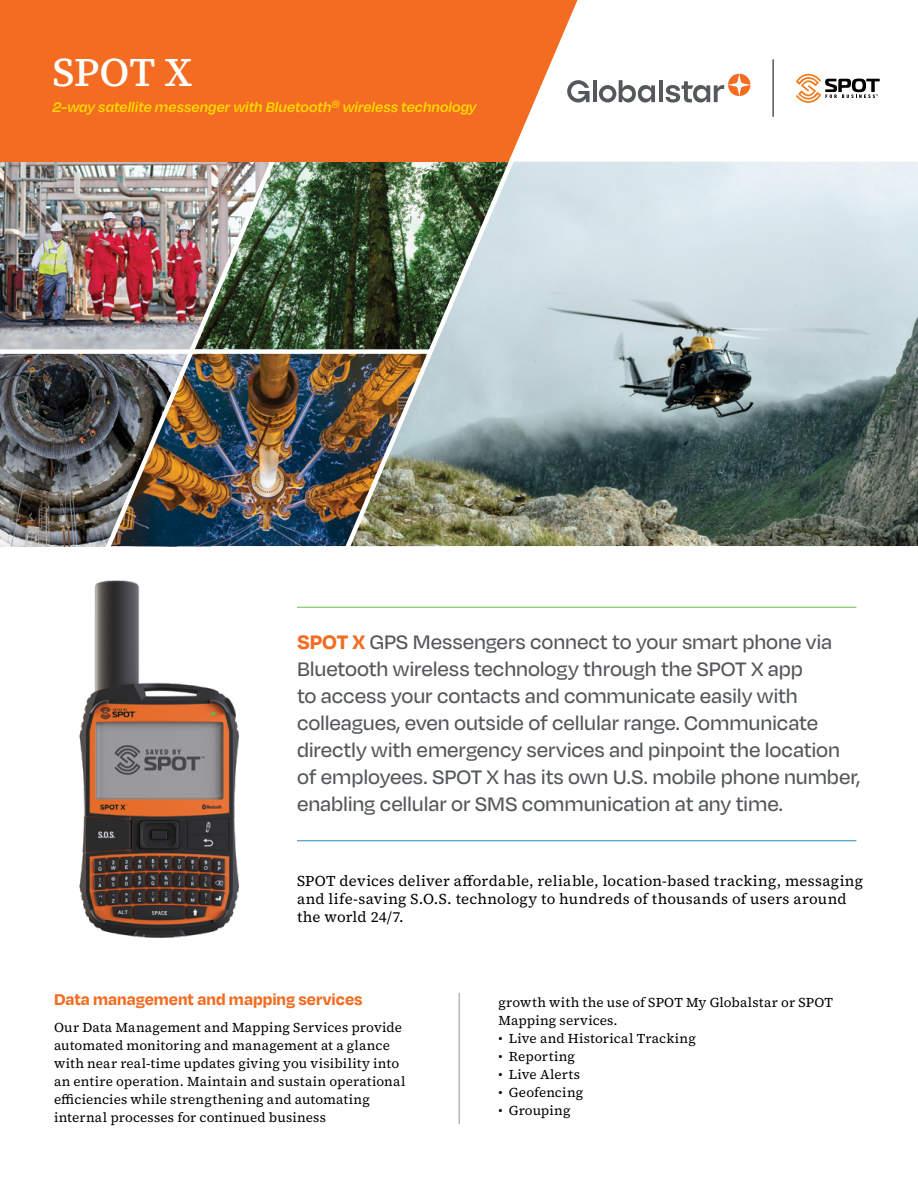
<style>
.page{position:relative;width:918px;height:1188px;background:#fff}
.page>*{position:absolute;margin:0;border:0;box-sizing:border-box;transform-origin:0 0}
.t1{font:500 40.5px "Source Serif 4";color:#fff}
.t2{font:500 22.5px/27px "Degular";letter-spacing:-.005em;color:#53585a}
.t3{font:700 18px "Degular";color:#f36c21}
.t4{font:italic 600 15.9px "Degular";color:#ffda00}
.t5{font:15px/18px "Source Serif 4";letter-spacing:.015em;color:#000}
.t6{font:13.5px/18px "Source Serif 4";letter-spacing:.015em;color:#000}
.s1{font-weight:700;color:#f36c21}
</style>
<div class="page">
<img style="left:0;top:162px;width:98px;height:187px">
<img style="left:0;top:354px;width:98px;height:192px">
<img style="left:281px;top:162px;width:57px;height:187px">
<img style="left:281px;top:354px;width:57px;height:192px">
<img style="left:519px;top:162px;width:399px;height:384px">
<img style="left:98px;top:162px;width:183px;height:385px">
<div style="left:0;top:0;width:577px;height:162px;background:#f36c21"></div>
<hr style="left:297px;top:840px;width:559px;height:1px;background:#1e8eb9">
<hr style="left:297px;top:607px;width:559px;height:1px;background:#69bd45">
<img style="left:79px;top:580px;width:160px;height:358px">
<img style="left:338px;top:151px;width:181px;height:396px">
<svg style="left:796px;top:74px;width:84px;height:29px"></svg>
<hr style="left:773px;top:59px;width:1px;height:58px;background:#000101">
<hr style="left:593px;top:80px;width:4px;height:22px;background:#53585a">
<hr style="left:659px;top:80px;width:4px;height:22px;background:#53585a">
<svg style="left:599px;top:80px;width:56px;height:23px"></svg>
<svg style="left:567px;top:80px;width:23px;height:23px"></svg>
<svg style="left:665px;top:74px;width:85px;height:29px"></svg>
<hr style="left:459px;top:993px;width:1px;height:131px;background:#939598">
<h1 class="t1" style="left:52px;top:45px;width:141px">SPOT X</h1>
<p class="t4" style="left:52px;top:97px;width:426px">2-way satellite messenger with Bluetooth<sup>®</sup> wireless technology</p>
<p class="t2" style="left:297px;top:627px;width:565px"><span class="s1">SPOT X</span> GPS Messengers connect to your smart phone via Bluetooth wireless technology through the SPOT X app<br>to access your contacts and communicate easily with colleagues, even outside of cellular range. Communicate directly with emergency services and pinpoint the location of employees. SPOT X has its own U.S. mobile phone number, enabling cellular or SMS communication at any time.</p>
<p class="t5" style="left:297px;top:872px;width:568px">SPOT devices deliver affordable, reliable, location-based tracking, messaging and life-saving S.O.S. technology to hundreds of thousands of users around the world 24/7.</p>
<h3 class="t3" style="left:54px;top:988px;width:310px">Data management and mapping services</h3>
<p class="t6" style="left:54px;top:1018px;width:353px">Our Data Management and Mapping Services provide automated monitoring and management at a glance with near real-time updates giving you visibility into an entire operation. Maintain and sustain operational efficiencies while strengthening and automating internal processes for continued business</p>
<p class="t6" style="left:498px;top:993px;width:336px">growth with the use of SPOT My Globalstar or SPOT<br>Mapping services.</p>
<p class="t6" style="left:498px;top:1029px;width:199px">• Live and Historical Tracking</p>
<p class="t6" style="left:498px;top:1047px;width:78px">• Reporting</p>
<p class="t6" style="left:498px;top:1065px;width:83px">• Live Alerts</p>
<p class="t6" style="left:498px;top:1083px;width:86px">• Geofencing</p>
<p class="t6" style="left:498px;top:1101px;width:74px">• Grouping</p>
</div>
